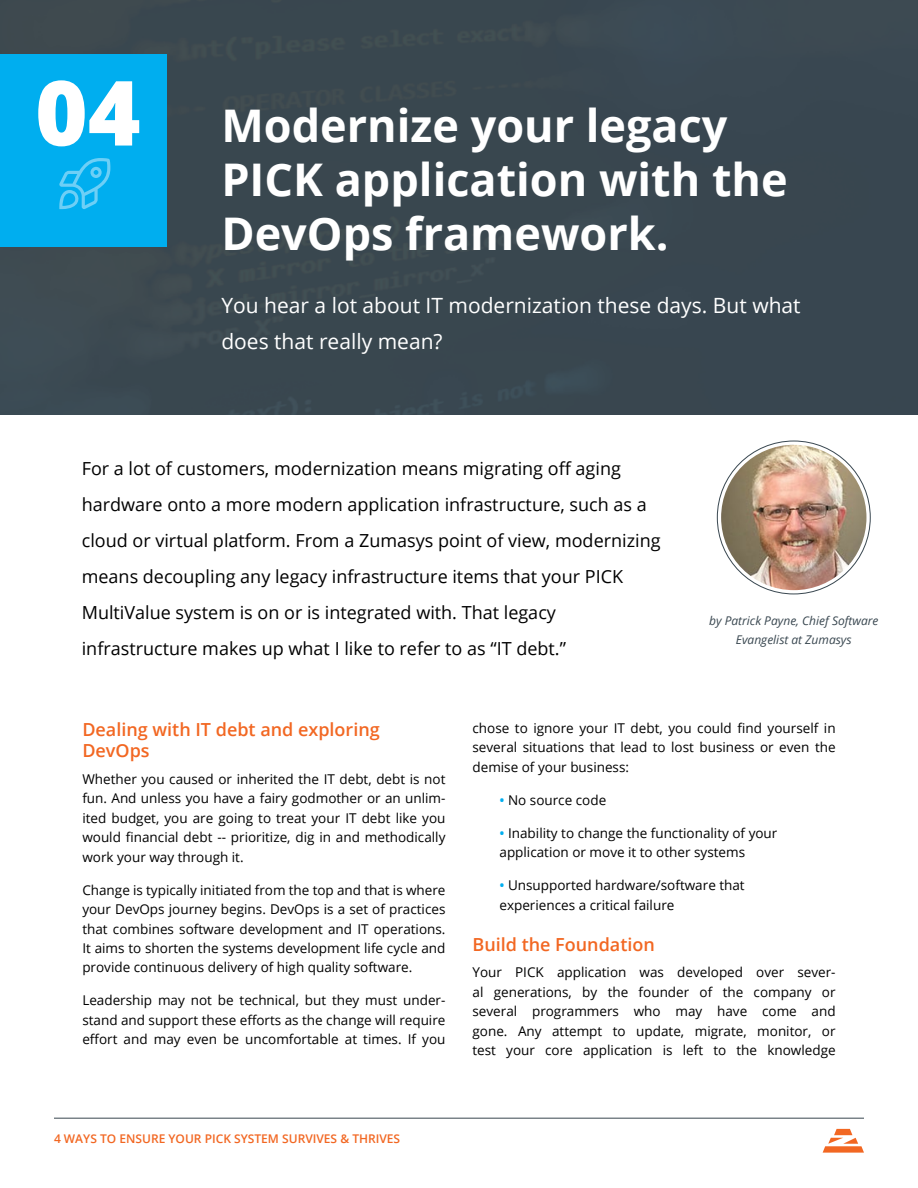
<style>
.page{position:relative;width:918px;height:1188px;background:#fff}
.page>*{position:absolute;margin:0;border:0;box-sizing:border-box;transform-origin:0 0}
.t1{font:800 90px "Open Sans";color:#fff}
.t2{font:700 45px/54px "Open Sans";color:#fff}
.t3{font:21px/36px "Open Sans";color:#fff}
.t4{font:18px/36px "Open Sans";color:#000}
.t5{font:600 18px/21px "Open Sans";color:#f26722}
.t6{font:13.5px/19.5px "Open Sans";color:#000;text-align:justify}
.t7{font:italic 12px/19.5px "Open Sans";color:#394750;text-align:center}
.t8{font:600 12px "Open Sans";color:#f26722}
.s1{font-weight:600;color:#00aeef}
</style>
<div class="page">
<div style="left:0;top:0;width:918px;height:415px;background:#39474f"></div>
<div style="left:0;top:54px;width:166px;height:192px;background:#00aeef"></div>
<svg style="left:59px;top:158px;width:51px;height:51px"></svg>
<svg style="left:823px;top:1129px;width:41px;height:24px"></svg>
<hr style="left:54px;top:1118px;width:810px;height:1px;background:#394750">
<img style="left:721px;top:445px;width:145px;height:145px;border-radius:73px">
<h1 class="t1" style="left:35px;top:44px;width:107px">04</h1>
<h2 class="t2" style="left:221px;top:98px;width:568px">Modernize your legacy<br>PICK application with the<br>DevOps framework.</h2>
<h3 class="t3" style="left:221px;top:287px;width:581px">You hear a lot about IT modernization these days. But what does that really mean?</h3>
<p class="t4" style="left:82px;top:450px;width:580px">For a lot of customers, modernization means migrating off aging hardware onto a more modern application infrastructure, such as a cloud or virtual platform. From a Zumasys point of view, modernizing means decoupling any legacy infrastructure items that your PICK MultiValue system is on or is integrated with. That legacy infrastructure makes up what I like to refer to as “IT debt.”</p>
<p class="t7" style="left:709px;top:610px;width:171px">by Patrick Payne, Chief Software<br>Evangelist at Zumasys</p>
<h3 class="t5" style="left:82px;top:719px;width:299px">Dealing with IT debt and exploring<br>DevOps</h3>
<p class="t6" style="left:82px;top:769px;width:365px">Whether you caused or inherited the IT debt, debt is not fun. And unless you have a fairy godmother or an unlim&shy;ited budget, you are going to treat your IT debt like you would financial debt -- prioritize, dig in and methodically work your way through it.</p>
<p class="t6" style="left:82px;top:880px;width:365px">Change is typically initiated from the top and that is where your DevOps journey begins. DevOps is a set of practices that combines software development and IT operations.<br>It aims to shorten the systems development life cycle and provide continuous delivery of high quality software.</p>
<p class="t6" style="left:82px;top:990px;width:365px">Leadership may not be technical, but they must under&shy;stand and support these efforts as the change will require effort and may even be uncomfortable at times. If you</p>
<p class="t6" style="left:472px;top:718px;width:365px">chose to ignore your IT debt, you could find yourself in several situations that lead to lost business or even the demise of your business:</p>
<p class="t6" style="left:500px;top:790px;width:108px"><span class="s1">•</span> No source code</p>
<p class="t6" style="left:500px;top:823px;width:279px"><span class="s1">•</span> Inability to change the functionality of your application or move it to other systems</p>
<p class="t6" style="left:500px;top:875px;width:247px"><span class="s1">•</span> Unsupported hardware/software that experiences a critical failure</p>
<h3 class="t5" style="left:472px;top:934px;width:184px">Build the Foundation</h3>
<p class="t6" style="left:472px;top:962px;width:365px">Your PICK application was developed over sever&shy;al generations, by the founder of the company or several programmers who may have come and gone. Any attempt to update, migrate, monitor, or test your core application is left to the knowledge</p>
<p class="t8" style="left:54px;top:1131px;width:348px">4 WAYS TO ENSURE YOUR PICK SYSTEM SURVIVES &amp; THRIVES</p>
</div>
